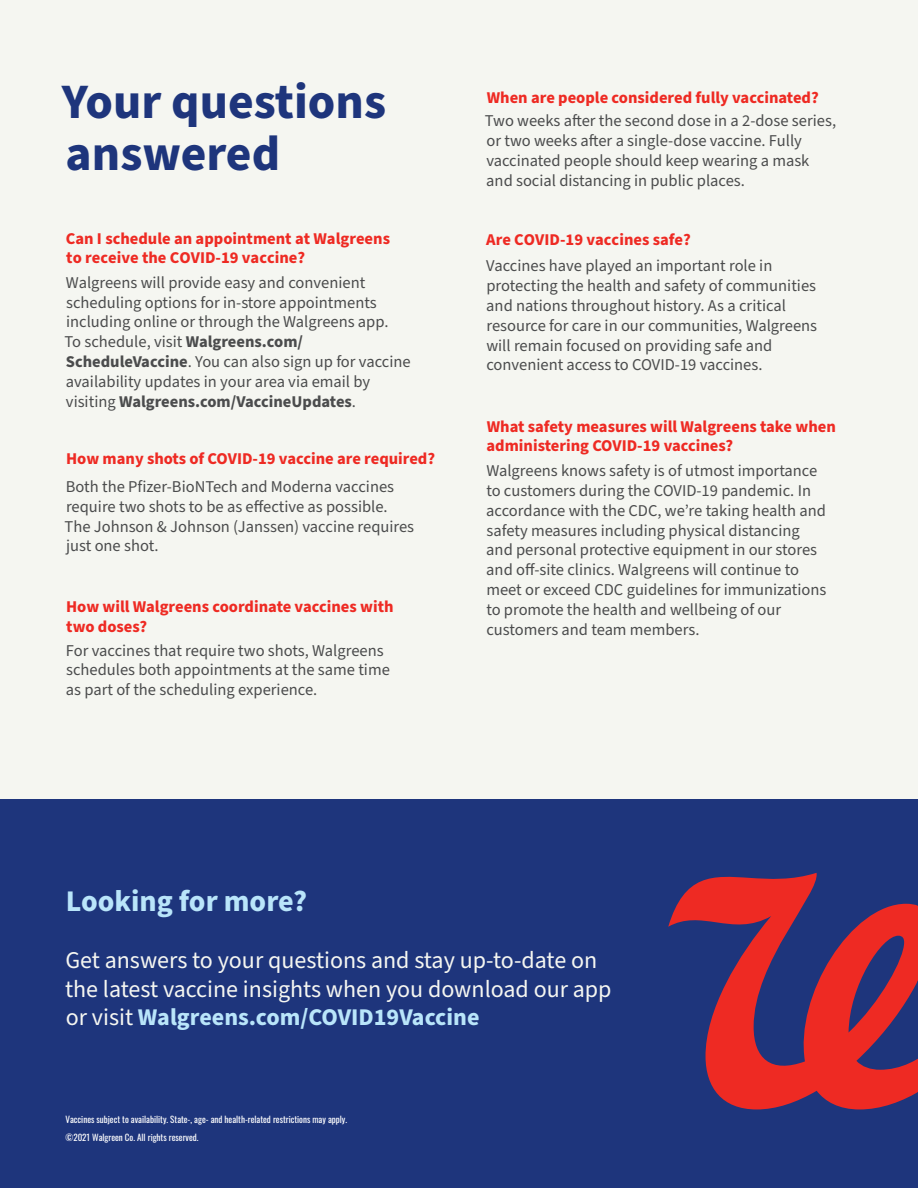
<style>
.page{position:relative;width:918px;height:1188px;background:#f5f6f1}
.page>*{position:absolute;margin:0;border:0;box-sizing:border-box;transform-origin:0 0}
.t1{font:700 49.5px/51.9px "Source Sans Pro";color:#1e357c}
.t2{font:700 30px "Source Sans Pro";color:#b9e5fa}
.t3{font:24px/28.8px "Source Sans Pro";color:#f5f6f1}
.t4{font:16.5px/19.8px "Source Sans Pro";color:#4b4c4d}
.t5{font:700 16.5px/19.8px "Source Sans Pro";color:#ee2a23}
.Disclaimers{font:9px "Oswald";color:#fff}
.Copyright{font:9px "Oswald";color:#fff}
.s1{font-weight:700}
.s2{font-weight:700;color:#b9e5fa}
</style>
<div class="page">
<div style="left:0;top:799px;width:918px;height:389px;background:#1e357c"></div>
<svg style="left:668px;top:873px;width:249px;height:236px"></svg>
<svg style="left:917px;top:905px;width:1px;height:188px"></svg>
<p class="t1" style="left:62px;top:77px;width:326px">Your questions answered</p>
<p class="t5" style="left:487px;top:88px;width:334px">When are people considered fully vaccinated?</p>
<p class="t4" style="left:485px;top:111px;width:353px">Two weeks after the second dose in a 2-dose series, or two weeks after a single-dose vaccine. Fully vaccinated people should keep wearing a mask and social distancing in public places.</p>
<p class="t5" style="left:66px;top:229px;width:326px">Can I schedule an appointment at Walgreens to receive the COVID-19 vaccine?</p>
<p class="t5" style="left:486px;top:230px;width:206px">Are COVID-19 vaccines safe?</p>
<p class="t4" style="left:486px;top:257px;width:332px">Vaccines have played an important role in protecting the health and safety of communities and nations throughout history. As a critical resource for care in our communities, Walgreens will remain focused on providing safe and convenient access to COVID-19 vaccines.</p>
<p class="t4" style="left:65px;top:273px;width:348px">Walgreens will provide easy and convenient scheduling options for in-store appointments including online or through the Walgreens app.<br>To schedule, visit <span class="s1">Walgreens.com/ ScheduleVaccine</span>. You can also sign up for vaccine availability updates in your area via email by visiting <span class="s1">Walgreens.com/VaccineUpdates</span>.</p>
<p class="t5" style="left:66px;top:449px;width:371px">How many shots of COVID-19 vaccine are required?</p>
<p class="t4" style="left:65px;top:477px;width:351px">Both the Pfizer-BioNTech and Moderna vaccines require two shots to be as effective as possible.<br>The Johnson &amp; Johnson (Janssen) vaccine requires just one shot.</p>
<p class="t5" style="left:66px;top:597px;width:329px">How will Walgreens coordinate vaccines with two doses?</p>
<p class="t4" style="left:66px;top:641px;width:325px">For vaccines that require two shots, Walgreens schedules both appointments at the same time as part of the scheduling experience.</p>
<p class="t5" style="left:487px;top:417px;width:351px">What safety measures will Walgreens take when administering COVID-19 vaccines?</p>
<p class="t4" style="left:486px;top:461px;width:342px">Walgreens knows safety is of utmost importance to customers during the COVID-19 pandemic. In accordance with the CDC, we’re taking health and safety measures including physical distancing and personal protective equipment in our stores and off-site clinics. Walgreens will continue to meet or exceed CDC guidelines for immunizations to promote the health and wellbeing of our customers and team members.</p>
<p class="t2" style="left:66px;top:881px;width:243px">Looking for more?</p>
<p class="t3" style="left:65px;top:946px;width:548px">Get answers to your questions and stay up-to-date on the latest vaccine insights when you download our app or visit <span class="s2">Walgreens.com/COVID19Vaccine</span></p>
<p class="Disclaimers" style="left:66px;top:1111px;width:283px">Vaccines subject to availability. State-, age- and health-related restrictions may apply.</p>
<p class="Copyright" style="left:66px;top:1129px;width:134px">©2021 Walgreen Co. All rights reserved.</p>
</div>
